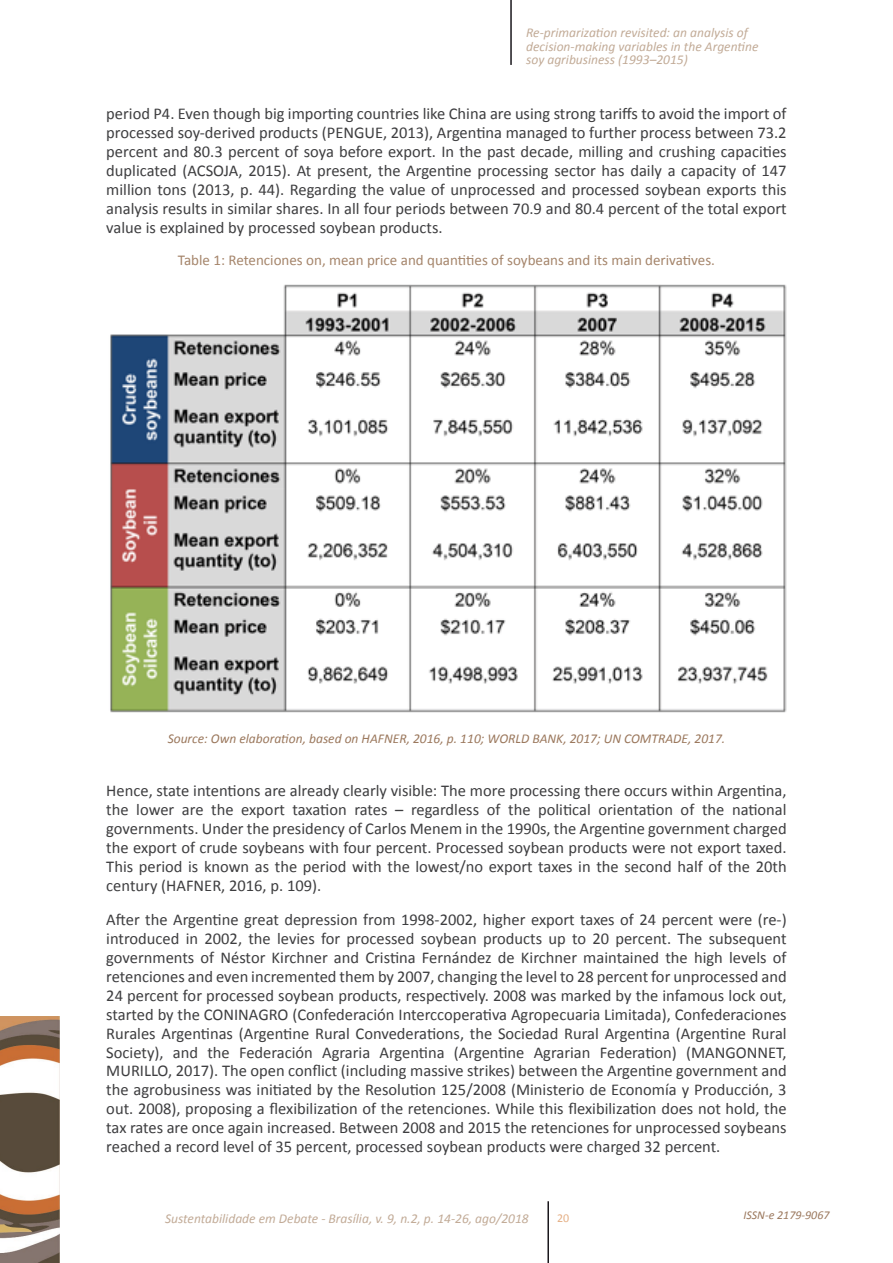
<style>
.page{position:relative;width:893px;height:1263px;background:#fff}
.page>*{position:absolute;margin:0;border:0;box-sizing:border-box;transform-origin:0 0}
.t1{font:16.5px/18.9px "Calibri";color:#3e3e40;text-align:justify}
.t2{font:15px "Calibri";color:#a5856b}
.t3{font:italic 13.5px/13.5px "Calibri";color:#c2ab97}
.t4{font:italic 13.5px "Calibri";color:#9b785d}
.t5{font:italic 12px "Calibri";color:#9b785d}
.t6{font:12px "Calibri";color:#e5b086}
</style>
<div class="page">
<hr style="left:510px;top:0;width:2px;height:65px;background:#1a171c">
<img style="left:0;top:1016px;width:60px;height:247px">
<hr style="left:547px;top:1201px;width:2px;height:62px;background:#1a171c">
<img style="left:110px;top:284px;width:677px;height:429px">
<p class="t3" style="left:526px;top:26px;width:234px">Re-primarization revisited: an analysis of decision-making variables in the Argentine soy agribusiness (1993–2015)</p>
<p class="t1" style="left:106px;top:104px;width:682px">period P4. Even though big importing countries like China are using strong tariffs to avoid the import of processed soy-derived products (PENGUE, 2013), Argentina managed to further process between 73.2 percent and 80.3 percent of soya before export. In the past decade, milling and crushing capacities duplicated (ACSOJA, 2015). At present, the Argentine processing sector has daily a capacity of 147 million tons (2013, p. 44). Regarding the value of unprocessed and processed soybean exports this analysis results in similar shares. In all four periods between 70.9 and 80.4 percent of the total export value is explained by processed soybean products.</p>
<p class="t2" style="left:178px;top:250px;width:539px">Table 1: Retenciones on, mean price and quantities of soybeans and its main derivatives.</p>
<p class="t4" style="left:168px;top:729px;width:559px">Source: Own elaboration, based on HAFNER, 2016, p. 110; WORLD BANK, 2017; UN COMTRADE, 2017.</p>
<p class="t1" style="left:106px;top:781px;width:682px">Hence, state intentions are already clearly visible: The more processing there occurs within Argentina, the lower are the export taxation rates – regardless of the political orientation of the national governments. Under the presidency of Carlos Menem in the 1990s, the Argentine government charged the export of crude soybeans with four percent. Processed soybean products were not export taxed.<br>This period is known as the period with the lowest/no export taxes in the second half of the 20th century (HAFNER, 2016, p. 109).</p>
<p class="t1" style="left:106px;top:910px;width:682px">After the Argentine great depression from 1998-2002, higher export taxes of 24 percent were (re-) introduced in 2002, the levies for processed soybean products up to 20 percent. The subsequent governments of Néstor Kirchner and Cristina Fernández de Kirchner maintained the high levels of retenciones and even incremented them by 2007, changing the level to 28 percent for unprocessed and 24 percent for processed soybean products, respectively. 2008 was marked by the infamous lock out, started by the CONINAGRO (Confederación Interccoperativa Agropecuaria Limitada), Confederaciones Rurales Argentinas (Argentine Rural Convederations, the Sociedad Rural Argentina (Argentine Rural Society), and the Federación Agraria Argentina (Argentine Agrarian Federation) (MANGONNET, MURILLO, 2017). The open conflict (including massive strikes) between the Argentine government and the agrobusiness was initiated by the Resolution 125/2008 (Ministerio de Economía y Producción, 3 out. 2008), proposing a flexibilization of the retenciones. While this flexibilization does not hold, the tax rates are once again increased. Between 2008 and 2015 the retenciones for unprocessed soybeans reached a record level of 35 percent, processed soybean products were charged 32 percent.</p>
<p class="t3" style="left:165px;top:1212px;width:365px">Sustentabilidade em Debate - Brasília, v. 9, n.2, p. 14-26, ago/2018</p>
<p class="t5" style="left:743px;top:1207px;width:88px">ISSN-e 2179-9067</p>
<p class="t6" style="left:557px;top:1210px;width:14px">20</p>
</div>
